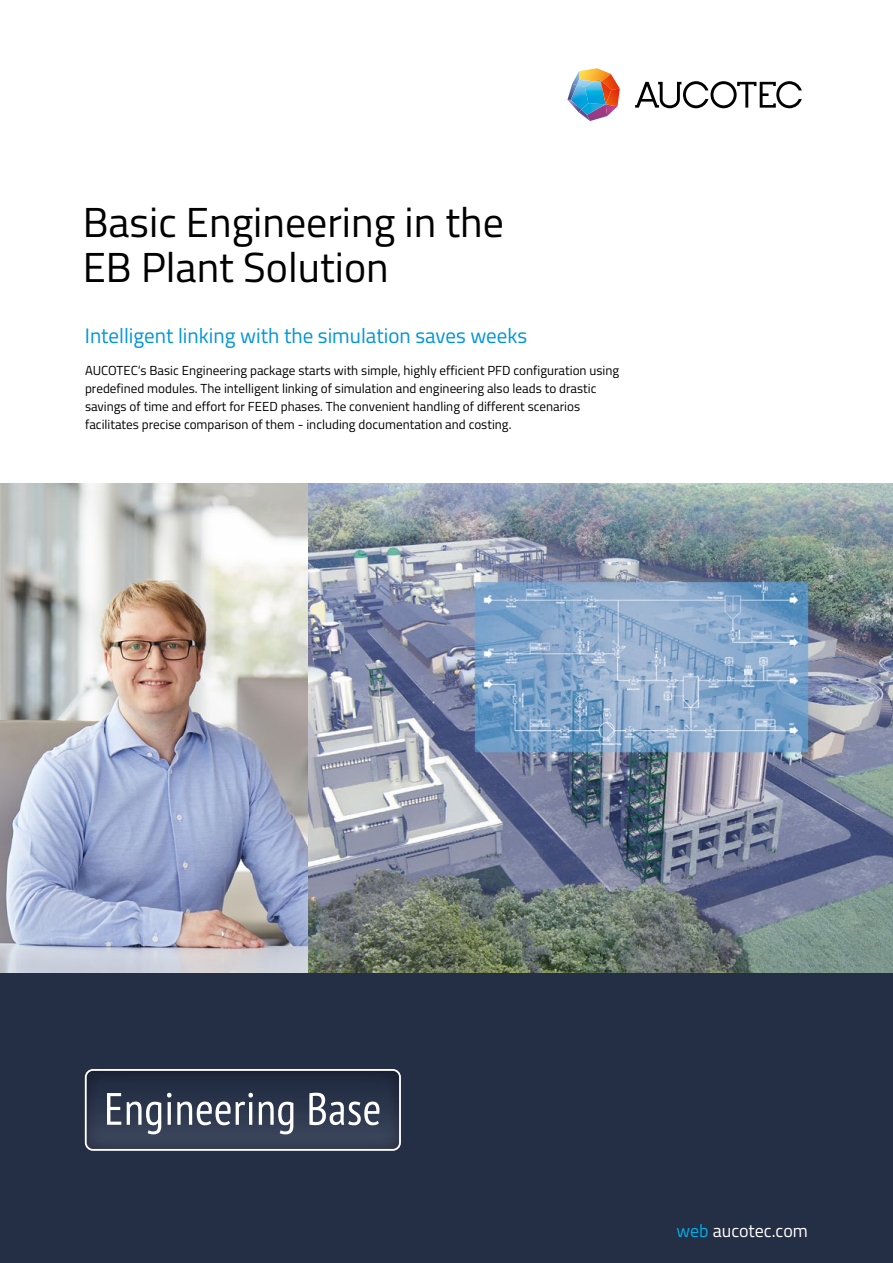
<style>
.page{position:relative;width:893px;height:1263px;background:#fff}
.page>*{position:absolute;margin:0;border:0;box-sizing:border-box;transform-origin:0 0}
.t1{font:42px/45px "Titillium";color:#000}
.t2{font:21px "Titillium";color:#0095db}
.t3{font:18px "Titillium";color:#fff}
.t4{font:13.2px/18px "Titillium";color:#000}
.s1{color:#00ade6}
</style>
<div class="page">
<svg style="left:635px;top:81px;width:167px;height:27px"></svg>
<svg style="left:567px;top:68px;width:53px;height:53px"></svg>
<img style="left:307px;top:483px;width:586px;height:490px">
<img style="left:0;top:483px;width:307px;height:490px">
<div style="left:0;top:973px;width:893px;height:290px;background:#242e44"></div>
<svg style="left:85px;top:1069px;width:316px;height:82px"></svg>
<h1 class="t1" style="left:83px;top:198px;width:423px">Basic Engineering in the<br>EB Plant Solution</h1>
<h2 class="t2" style="left:85px;top:320px;width:444px">Intelligent linking with the simulation saves weeks</h2>
<p class="t4" style="left:85px;top:361px;width:536px">AUCOTEC‘s Basic Engineering package starts with simple, highly efficient PFD configuration using predefined modules. The intelligent linking of simulation and engineering also leads to drastic savings of time and effort for FEED phases. The convenient handling of different scenarios facilitates precise comparison of them - including documentation and costing.</p>
<h3 class="t3" style="left:677px;top:1218px;width:133px"><span class="s1">web</span> aucotec.com</h3>
</div>
